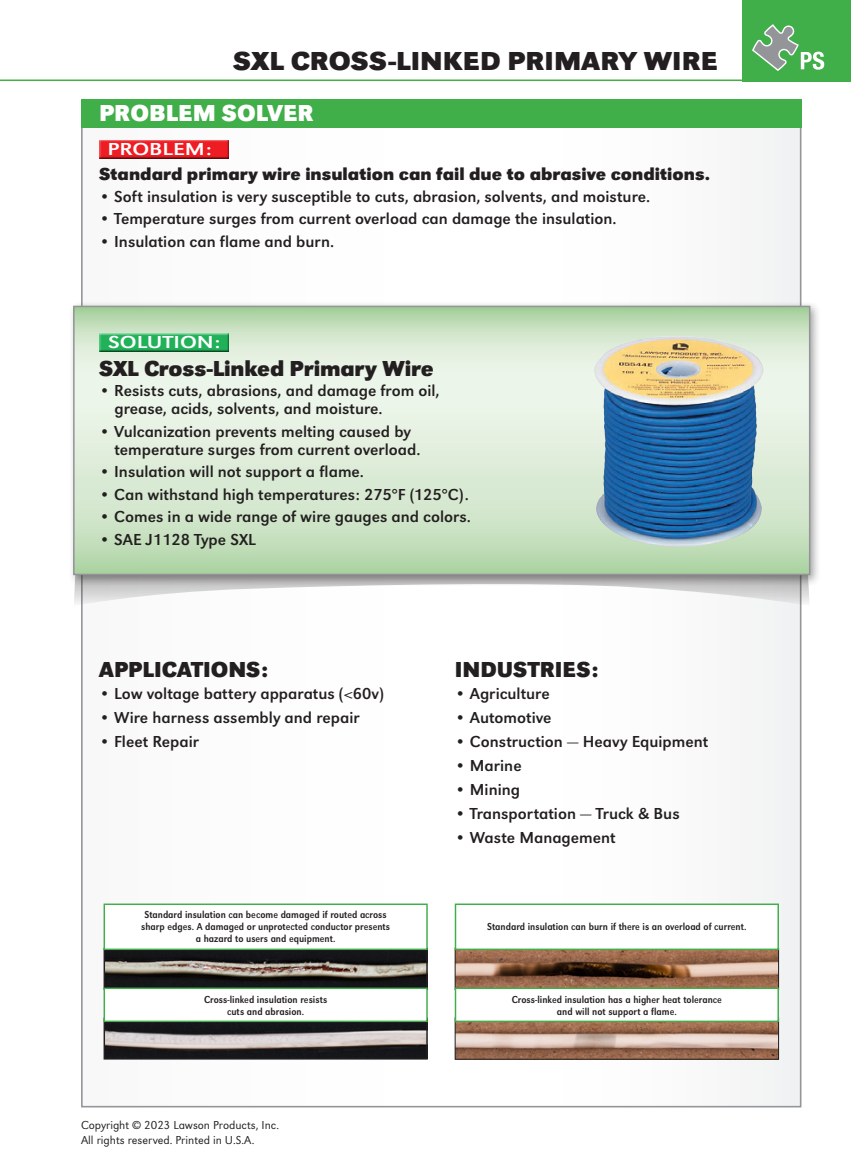
<style>
.page{position:relative;width:851px;height:1175px;background:#fff}
.page>*{position:absolute;margin:0;border:0;box-sizing:border-box;transform-origin:0 0}
.t1{font:700 27px "URW Grotesk Wid";color:#231f20}
.t2{font:700 24px "URW Grotesk";color:#fff}
.t3{font:700 22.5px "URW Grotesk";letter-spacing:-.005em;color:#231f20}
.t4{font:700 18px "URW Grotesk";color:#231f20}
.t5{font:18px "URW Grotesk";color:#fff;scale:1.25 1}
.t6{font:16.5px/18px "URW Grotesk";color:#231f20}
.t7{font:300 12px/15px "URW Grotesk";color:#231f20}
.t8{font:10.5px/12px "URW Grotesk Ext Nar";color:#231f20;text-align:center}
</style>
<div class="page">
<div style="left:742px;top:0;width:108px;height:81px;background:#40ae49"></div>
<hr style="left:0;top:80px;width:850px;height:1px;background:#40ae49">
<svg style="left:752px;top:24px;width:72px;height:47px"></svg>
<div style="left:81px;top:99px;width:720px;height:29px;background:#40ae49"></div>
<div style="left:98px;top:139px;width:132px;height:21px;background:#231f20;opacity:.75"></div>
<svg style="left:74px;top:586px;width:735px;height:20px"></svg>
<div style="left:68px;top:300px;width:753px;height:286px;background:#231f20;opacity:.4"></div>
<svg style="left:76px;top:309px;width:731px;height:263px;background:#d5e8d0"></svg>
<div style="left:73px;top:306px;width:737px;height:269px;border:2px solid #939598"></div>
<div style="left:98px;top:331px;width:132px;height:21px;background:#cee4c8"></div>
<div style="left:98px;top:332px;width:132px;height:22px;background:#231f20;opacity:.75"></div>
<img style="left:589px;top:336px;width:174px;height:213px">
<img style="left:456px;top:950px;width:320px;height:37px">
<img style="left:456px;top:1022px;width:320px;height:35px">
<div style="left:455px;top:903px;width:324px;height:47px;border:1px solid #40ae49"></div>
<div style="left:454px;top:987px;width:324px;height:35px;border:1px solid #40ae49"></div>
<img style="left:106px;top:950px;width:320px;height:37px">
<img style="left:106px;top:1022px;width:320px;height:35px">
<div style="left:104px;top:1017px;width:324px;height:42px;border:1px solid #231f20"></div>
<div style="left:104px;top:903px;width:324px;height:47px;border:1px solid #40ae49"></div>
<div style="left:104px;top:988px;width:323px;height:33px;background:#fff"></div>
<div style="left:104px;top:987px;width:324px;height:35px;border:1px solid #40ae49"></div>
<h1 class="t1" style="left:233px;top:45px;width:486px">SXL CROSS-LINKED PRIMARY WIRE</h1>
<h2 class="t2" style="left:99px;top:99px;width:216px">PROBLEM SOLVER</h2>
<p class="t5" style="left:107px;top:138px;width:85px">PROBLEM:</p>
<p class="t6" style="left:99px;top:187px;width:552px">• Soft insulation is very susceptible to cuts, abrasion, solvents, and moisture.</p>
<p class="t6" style="left:99px;top:210px;width:519px">• Temperature surges from current overload can damage the insulation.</p>
<p class="t6" style="left:99px;top:232px;width:236px">• Insulation can flame and burn.</p>
<p class="t4" style="left:99px;top:163px;width:612px">Standard primary wire insulation can fail due to abrasive conditions.</p>
<p class="t5" style="left:108px;top:331px;width:91px">SOLUTION:</p>
<p class="t6" style="left:114px;top:382px;width:327px;text-indent:-15px">• Resists cuts, abrasions, and damage from oil, grease, acids, solvents, and moisture.</p>
<p class="t6" style="left:114px;top:422px;width:307px;text-indent:-15px">• Vulcanization prevents melting caused by temperature surges from current overload.</p>
<p class="t6" style="left:99px;top:463px;width:266px">• Insulation will not support a flame.</p>
<p class="t6" style="left:99px;top:485px;width:371px">• Can withstand high temperatures: 275°F (125°C).</p>
<p class="t6" style="left:99px;top:508px;width:373px">• Comes in a wide range of wire gauges and colors.</p>
<p class="t6" style="left:99px;top:530px;width:158px">• SAE J1128 Type SXL</p>
<h3 class="t3" style="left:99px;top:355px;width:336px">SXL Cross-Linked Primary Wire</h3>
<h3 class="t3" style="left:99px;top:655px;width:171px">APPLICATIONS:</h3>
<p class="t6" style="left:99px;top:685px;width:286px">• Low voltage battery apparatus (&lt;60v)</p>
<p class="t6" style="left:99px;top:709px;width:262px">• Wire harness assembly and repair</p>
<p class="t6" style="left:99px;top:733px;width:101px">• Fleet Repair</p>
<p class="t8" style="left:141px;top:909px;width:250px">Standard insulation can become damaged if routed across sharp edges. A damaged or unprotected conductor presents a hazard to users and equipment.</p>
<p class="t8" style="left:204px;top:993px;width:125px">Cross-linked insulation resists cuts and abrasion.</p>
<p class="t7" style="left:81px;top:1118px;width:199px">Copyright © 2023 Lawson Products, Inc.<br>All rights reserved. Printed in U.S.A.</p>
<h3 class="t3" style="left:454px;top:655px;width:145px">INDUSTRIES:</h3>
<p class="t6" style="left:454px;top:685px;width:96px">• Agriculture</p>
<p class="t6" style="left:454px;top:709px;width:98px">• Automotive</p>
<p class="t6" style="left:454px;top:733px;width:255px">• Construction — Heavy Equipment</p>
<p class="t6" style="left:454px;top:757px;width:68px">• Marine</p>
<p class="t6" style="left:454px;top:781px;width:67px">• Mining</p>
<p class="t6" style="left:454px;top:805px;width:226px">• Transportation — Truck &amp; Bus</p>
<p class="t6" style="left:454px;top:829px;width:162px">• Waste Management</p>
<p class="t8" style="left:487px;top:921px;width:261px">Standard insulation can burn if there is an overload of current.</p>
<p class="t8" style="left:511px;top:993px;width:212px">Cross-linked insulation has a higher heat tolerance and will not support a flame.</p>
</div>
